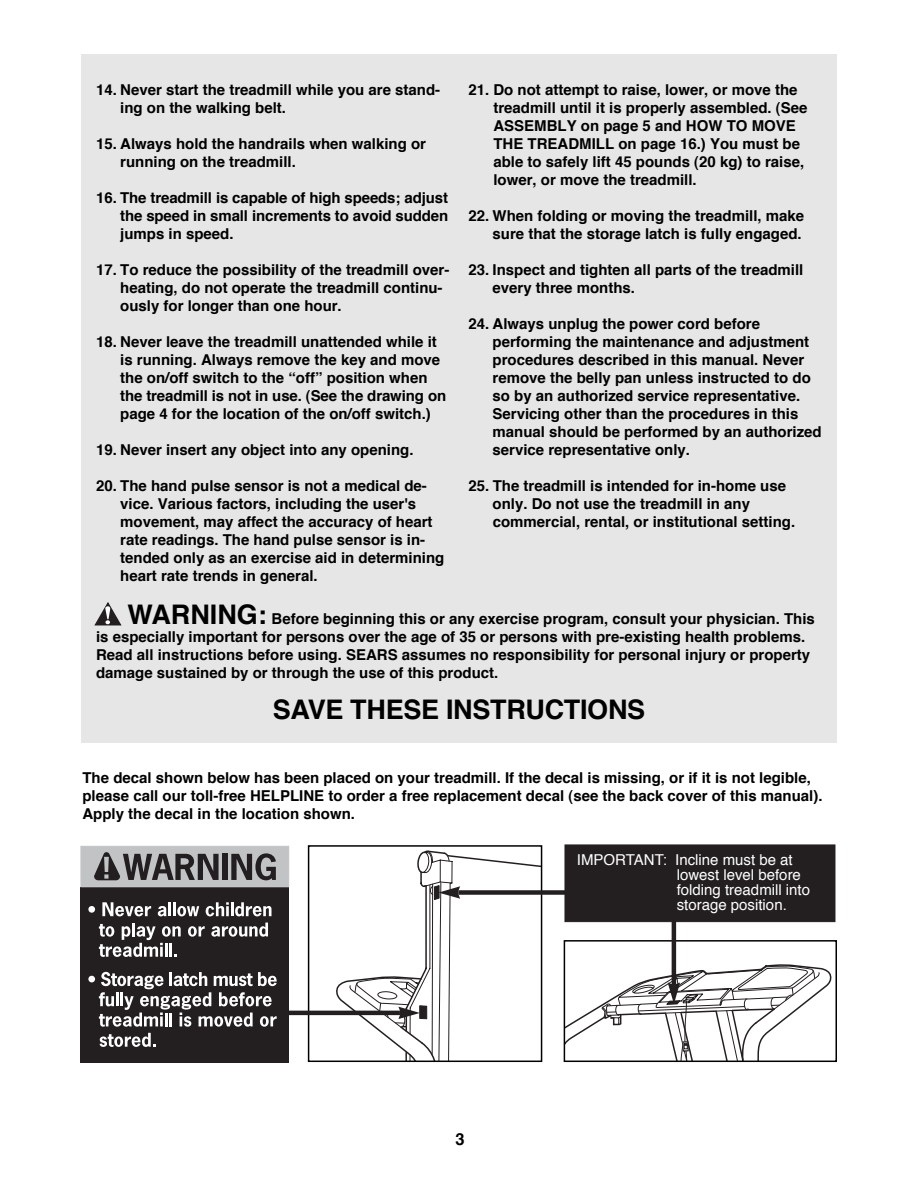
<style>
.page{position:relative;width:918px;height:1188px;background:#fff}
.page>*{position:absolute;margin:0;border:0;box-sizing:border-box;transform-origin:0 0}
.t1{font:700 27px "Helvetica";letter-spacing:-.01em;color:#000}
.t2{font:700 16.5px "Helvetica";color:#000}
.t3{font:700 15px/18px "Helvetica";color:#000}
.t4{font:italic 15px/15px "Helvetica";color:#fff}
.s1{font-size:27px}
</style>
<div class="page">
<div style="left:81px;top:54px;width:756px;height:684px;background:#e6e6e6"></div>
<svg style="left:94px;top:602px;width:28px;height:24px"></svg>
<div style="left:81px;top:698px;width:756px;height:45px;background:#e6e6e6"></div>
<div style="left:308px;top:845px;width:234px;height:217px;border:2px solid #000"></div>
<div style="left:564px;top:940px;width:273px;height:122px;border:2px solid #000"></div>
<div style="left:81px;top:887px;width:208px;height:175px;background:#231f20"></div>
<svg style="left:99px;top:923px;width:82px;height:34px"></svg>
<svg style="left:188px;top:926px;width:17px;height:11px"></svg>
<svg style="left:211px;top:923px;width:57px;height:14px"></svg>
<div style="left:88px;top:906px;width:7px;height:7px;background:#fff;border-radius:50%"></div>
<svg style="left:102px;top:902px;width:49px;height:14px"></svg>
<svg style="left:158px;top:906px;width:9px;height:10px"></svg>
<hr style="left:168px;top:902px;width:3px;height:14px;background:#fff">
<hr style="left:173px;top:902px;width:3px;height:14px;background:#fff">
<svg style="left:177px;top:906px;width:22px;height:10px"></svg>
<svg style="left:206px;top:902px;width:66px;height:14px"></svg>
<svg style="left:100px;top:1033px;width:56px;height:14px"></svg>
<div style="left:88px;top:976px;width:7px;height:6px;background:#fff;border-radius:50%"></div>
<svg style="left:99px;top:972px;width:178px;height:55px"></svg>
<div style="left:81px;top:846px;width:208px;height:41px;background:#c2c3c5"></div>
<div style="left:222px;top:854px;width:6px;height:26px;background:#231f20"></div>
<svg style="left:231px;top:853px;width:45px;height:27px"></svg>
<svg style="left:94px;top:852px;width:125px;height:29px"></svg>
<div style="left:565px;top:845px;width:270px;height:77px;background:#231f20"></div>
<hr style="left:287px;top:1011px;width:113px;height:4px;background:#231f20">
<div style="left:459px;top:890px;width:113px;height:5px;background:#231f20"></div>
<svg style="left:336px;top:850px;width:205px;height:211px"></svg>
<hr style="left:672px;top:920px;width:4px;height:64px;background:#231f20">
<svg style="left:565px;top:964px;width:267px;height:98px"></svg>
<p class="t3" style="left:120px;top:82px;width:322px;text-indent:-24px">14. Never start the treadmill while you are stand&shy;ing on the walking belt.</p>
<p class="t3" style="left:120px;top:136px;width:307px;text-indent:-24px">15. Always hold the handrails when walking or running on the treadmill.</p>
<p class="t3" style="left:120px;top:190px;width:330px;text-align:justify;text-indent:-24px">16. The treadmill is capable of high speeds; adjust the speed in small increments to avoid sudden jumps in speed.</p>
<p class="t3" style="left:120px;top:262px;width:331px;text-indent:-24px">17. To reduce the possibility of the treadmill over&shy;heating, do not operate the treadmill continu&shy;ously for longer than one hour.</p>
<p class="t3" style="left:120px;top:334px;width:328px;text-indent:-24px">18. Never leave the treadmill unattended while it is running. Always remove the key and move the on/off switch to the “off” position when the treadmill is not in use. (See the drawing on page 4 for the location of the on/off switch.)</p>
<p class="t3" style="left:96px;top:442px;width:319px">19. Never insert any object into any opening.</p>
<p class="t3" style="left:120px;top:478px;width:326px;text-indent:-24px">20. The hand pulse sensor is not a medical de&shy;vice. Various factors, including the user's movement, may affect the accuracy of heart rate readings. The hand pulse sensor is in&shy;tended only as an exercise aid in determining heart rate trends in general.</p>
<p class="t3" style="left:493px;top:82px;width:316px;text-indent:-25px">21. Do not attempt to raise, lower, or move the treadmill until it is properly assembled. (See ASSEMBLY on page 5 and HOW TO MOVE THE TREADMILL on page 16.) You must be able to safely lift 45 pounds (20 kg) to raise, lower, or move the treadmill.</p>
<p class="t3" style="left:468px;top:208px;width:337px;text-align:right">22. When folding or moving the treadmill, make sure that the storage latch is fully engaged.</p>
<p class="t3" style="left:493px;top:262px;width:312px;text-indent:-24px">23. Inspect and tighten all parts of the treadmill every three months.</p>
<p class="t3" style="left:493px;top:316px;width:331px;text-indent:-24px">24. Always unplug the power cord before performing the maintenance and adjustment procedures described in this manual. Never remove the belly pan unless instructed to do so by an authorized service representative.<br>Servicing other than the procedures in this manual should be performed by an authorized service representative only.</p>
<p class="t3" style="left:493px;top:478px;width:304px;text-indent:-24px">25. The treadmill is intended for in-home use only. Do not use the treadmill in any commercial, rental, or institutional setting.</p>
<p class="t3" style="left:96px;top:611px;width:720px;text-indent:32px"><span class="s1">WARNING:</span> Before beginning this or any exercise program, consult your physician. This is especially important for persons over the age of 35 or persons with pre-existing health problems.<br>Read all instructions before using. SEARS assumes no responsibility for personal injury or property damage sustained by or through the use of this product.</p>
<h1 class="t1" style="left:273px;top:700px;width:374px">SAVE THESE INSTRUCTIONS</h1>
<p class="t3" style="left:82px;top:771px;width:742px">The decal shown below has been placed on your treadmill. If the decal is missing, or if it is not legible, please call our toll-free HELPLINE to order a free replacement decal (see the back cover of this manual).<br>Apply the decal in the location shown.</p>
<p class="t4" style="left:677px;top:854px;width:135px;text-indent:-100px">IMPORTANT: Incline must be at lowest level before folding treadmill into storage position.</p>
<p class="t2" style="left:456px;top:1133px;width:11px">3</p>
</div>
